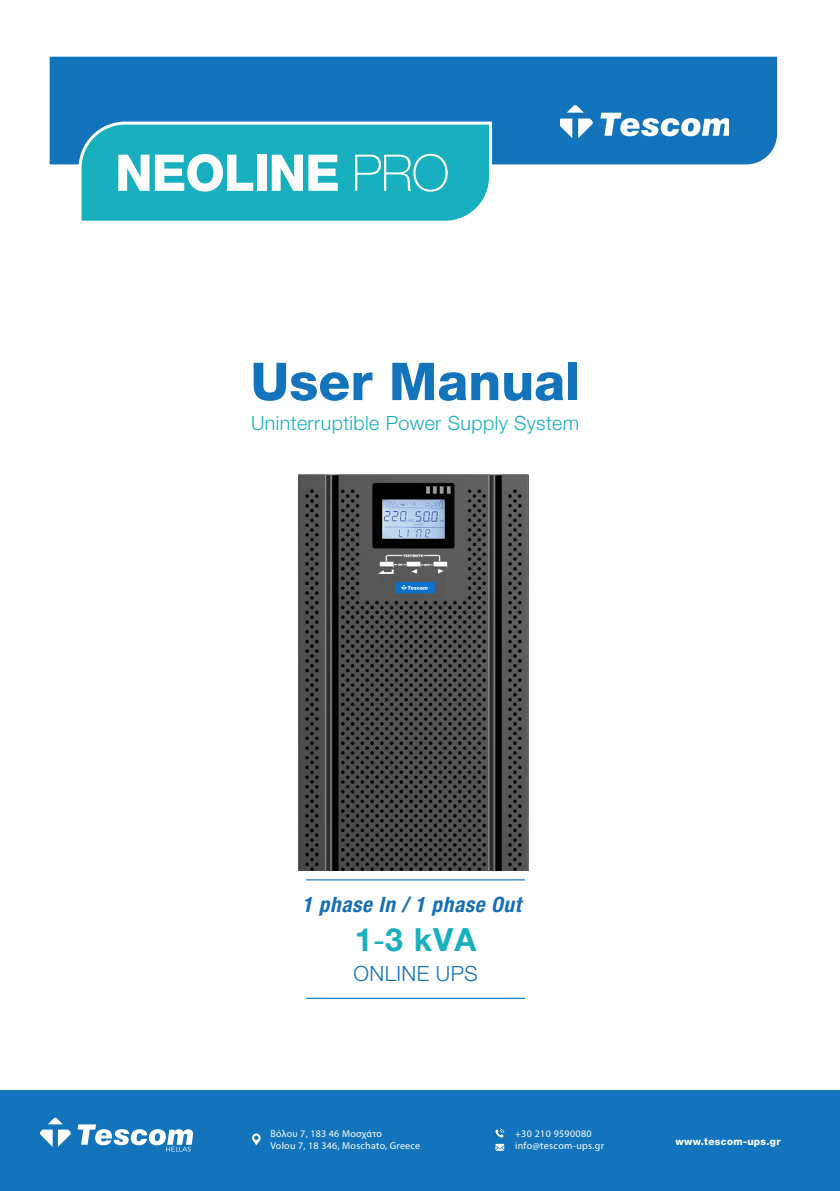
<style>
.page{position:relative;width:840px;height:1191px;background:#fff}
.page>*{position:absolute;margin:0;border:0;box-sizing:border-box;transform-origin:0 0}
.t1{font:800 52.2px "Helvetica Neue LT Pro";color:#1374bb}
.t2{font:800 50.6px "Helvetica Neue LT Pro";letter-spacing:-.02em;color:#fff}
.t3{font:700 32px "Helvetica Neue LT Pro";color:#18afbe}
.t4{font:italic 700 condensed 21.2px "Helvetica Neue LT Pro";letter-spacing:.03em;color:#166fb6}
.t5{font:300 21px "Helvetica Neue LT Pro";letter-spacing:.02em;color:#1374bb}
.t6{font:300 19.6px "Helvetica Neue LT Pro";letter-spacing:.02em;color:#18afbe}
.t7{font:10px "Myriad Pro";letter-spacing:.025em;color:#fff}
.t8{font:800 10px "Helvetica Neue LT Pro";letter-spacing:.03em;color:#fff}
.s1{font-weight:100}
.s2{font-family:"Arial";font-weight:400}
</style>
<div class="page">
<hr style="left:306px;top:879px;width:218px;height:1px;background:#1374bb">
<hr style="left:306px;top:997px;width:218px;height:2px;background:#1374bb">
<img style="left:299px;top:474px;width:229px;height:396px">
<div style="left:50px;top:57px;width:726px;height:107px;background:#1374bb"></div>
<svg style="left:77px;top:120px;width:416px;height:101px;background:#25b1c1"></svg>
<svg style="left:600px;top:113px;width:128px;height:23px"></svg>
<svg style="left:566px;top:105px;width:17px;height:8px"></svg>
<svg style="left:578px;top:119px;width:14px;height:19px"></svg>
<svg style="left:559px;top:119px;width:13px;height:19px"></svg>
<div style="left:0;top:1090px;width:839px;height:101px;background:#1374bb"></div>
<svg style="left:252px;top:1133px;width:9px;height:12px"></svg>
<svg style="left:495px;top:1128px;width:9px;height:9px"></svg>
<svg style="left:495px;top:1143px;width:9px;height:7px"></svg>
<svg style="left:40px;top:1117px;width:31px;height:30px"></svg>
<svg style="left:77px;top:1124px;width:116px;height:27px"></svg>
<p class="t2" style="left:115px;top:143px;width:335px">NEOLINE <span class="s1">PRO</span></p>
<p class="t1" style="left:250px;top:350px;width:331px">User Manual</p>
<p class="t6" style="left:251px;top:411px;width:329px">Uninterruptible Power Supply System</p>
<p class="t4" style="left:302px;top:891px;width:220px">1 phase In / 1 phase Out</p>
<p class="t3" style="left:354px;top:920px;width:123px">1<span class="s2">-</span>3 kVA</p>
<p class="t5" style="left:353px;top:960px;width:125px">ONLINE UPS</p>
<p class="t7" style="left:270px;top:1127px;width:113px">Βόλου 7, 183 46 Μοσχάτο</p>
<p class="t7" style="left:270px;top:1139px;width:151px">Volou 7, 18 346, Moschato, Greece</p>
<p class="t7" style="left:514px;top:1127px;width:78px">+30 210 9590080</p>
<p class="t7" style="left:514px;top:1139px;width:90px">info@tescom-ups.gr</p>
<p class="t8" style="left:675px;top:1135px;width:107px">www.tescom-ups.gr</p>
</div>
